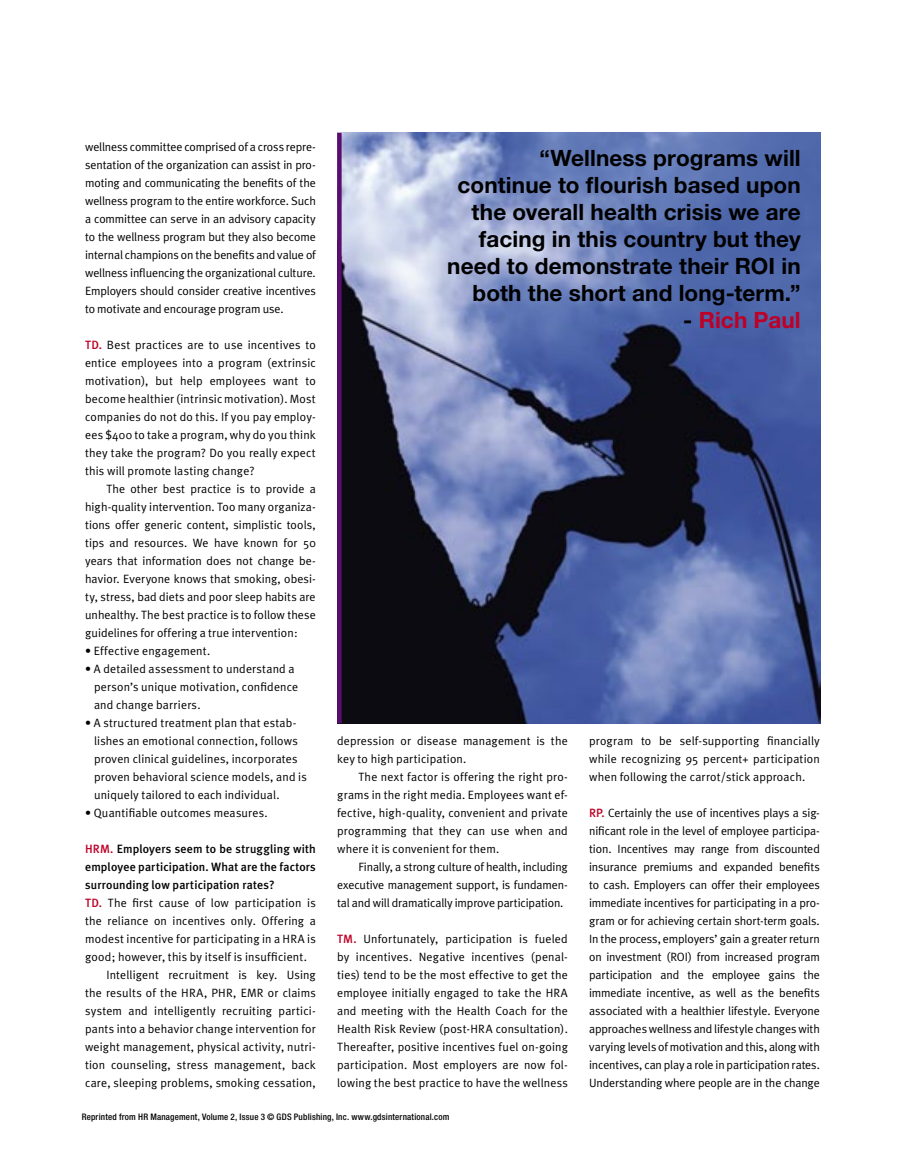
<style>
.page{position:relative;width:905px;height:1175px;background:#fff}
.page>*{position:absolute;margin:0;border:0;box-sizing:border-box;transform-origin:0 0}
.QUOTE{font:700 22.5px/27px "Helvetica Neue";letter-spacing:.005em;color:#000;text-align:right}
.QUOTE-2{font:700 22.5px "Helvetica Neue";letter-spacing:.005em;color:#be0027}
.BODY_1ST{font:12px/18px "Meta Plus Normal";letter-spacing:.01em;color:#000;text-align:justify}
.BODY{font:12px/18px "Meta Plus Normal";letter-spacing:.015em;color:#000;text-align:justify}
.BODY_QUESTIONS{font:500 12px/18px "Meta Plus";letter-spacing:.01em;color:#000;text-align:justify}
.t1{font:500 condensed 9px "Helvetica Neue";letter-spacing:.02em;color:#000}
.s1{font-family:"Meta Plus";font-weight:500;color:#be0027}
.s2{color:#be0027}
.s3{color:#000}
</style>
<div class="page">
<img style="left:341px;top:133px;width:479px;height:590px">
<hr style="left:337px;top:133px;width:4px;height:590px;background:#580d6f">
<p class="BODY_1ST" style="left:85px;top:137px;width:232px">wellness committee comprised of a cross repre&shy;sentation of the organization can assist in pro&shy;moting and communicating the benefits of the wellness program to the entire workforce. Such a committee can serve in an advisory capacity to the wellness program but they also become internal champions on the benefits and value of wellness influencing the organizational culture.<br>Employers should consider creative incentives to motivate and encourage program use.</p>
<p class="BODY_1ST" style="left:85px;top:335px;width:232px"><span class="s1">TD.</span> Best practices are to use incentives to entice employees into a program (extrinsic motivation), but help employees want to become healthier (intrinsic motivation). Most companies do not do this. If you pay employ&shy;ees $400 to take a program, why do you think they take the program? Do you really expect this will promote lasting change?</p>
<p class="BODY" style="left:85px;top:479px;width:232px;text-indent:21px">The other best practice is to provide a high-quality intervention. Too many organiza&shy;tions offer generic content, simplistic tools, tips and resources. We have known for 50 years that information does not change be&shy;havior. Everyone knows that smoking, obesi&shy;ty, stress, bad diets and poor sleep habits are unhealthy. The best practice is to follow these guidelines for offering a true intervention:</p>
<p class="BODY" style="left:85px;top:641px;width:127px">• Effective engagement.</p>
<p class="BODY" style="left:94px;top:659px;width:206px;text-align:left;text-indent:-9px">• A detailed assessment to understand a person’s unique motivation, confidence and change barriers.</p>
<p class="BODY" style="left:94px;top:713px;width:214px;text-align:left;text-indent:-9px">• A structured treatment plan that estab&shy;lishes an emotional connection, follows proven clinical guidelines, incorporates proven behavioral science models, and is uniquely tailored to each individual.</p>
<p class="BODY" style="left:85px;top:803px;width:184px">• Quantifiable outcomes measures.</p>
<p class="BODY_QUESTIONS" style="left:85px;top:839px;width:232px"><span class="s2">HRM.</span> Employers seem to be struggling with employee participation. What are the factors surrounding low participation rates?</p>
<p class="BODY_1ST" style="left:85px;top:893px;width:232px"><span class="s1">TD.</span> The first cause of low participation is the reliance on incentives only. Offering a modest incentive for participating in a HRA is good; however, this by itself is insufficient.</p>
<p class="BODY" style="left:85px;top:965px;width:232px;text-indent:21px">Intelligent recruitment is key. Using the results of the HRA, PHR, EMR or claims system and intelligently recruiting partici&shy;pants into a behavior change intervention for weight management, physical activity, nutri&shy;tion counseling, stress management, back care, sleeping problems, smoking cessation,</p>
<p class="QUOTE" style="left:447px;top:144px;width:355px">“Wellness programs will continue to flourish based upon the overall health crisis we are facing in this country but they need to demonstrate their ROI in both the short and long-term.”</p>
<p class="QUOTE-2" style="left:683px;top:306px;width:119px"><span class="s3">-</span> Rich Paul</p>
<p class="BODY" style="left:337px;top:731px;width:232px">depression or disease management is the key to high participation.</p>
<p class="BODY" style="left:337px;top:767px;width:232px;text-indent:21px">The next factor is offering the right pro&shy;grams in the right media. Employees want ef&shy;fective, high-quality, convenient and private programming that they can use when and where it is convenient for them.</p>
<p class="BODY" style="left:337px;top:857px;width:232px;text-indent:21px">Finally, a strong culture of health, including executive management support, is fundamen&shy;tal and will dramatically improve participation.</p>
<p class="BODY_1ST" style="left:337px;top:929px;width:232px"><span class="s1">TM.</span> Unfortunately, participation is fueled by incentives. Negative incentives (penal&shy;ties) tend to be the most effective to get the employee initially engaged to take the HRA and meeting with the Health Coach for the Health Risk Review (post-HRA consultation).<br>Thereafter, positive incentives fuel on-going participation. Most employers are now fol&shy;lowing the best practice to have the wellness</p>
<p class="BODY_1ST" style="left:589px;top:731px;width:232px">program to be self-supporting financially while recognizing 95 percent+ participation when following the carrot/stick approach.</p>
<p class="BODY_1ST" style="left:589px;top:803px;width:232px"><span class="s1">RP.</span> Certainly the use of incentives plays a sig&shy;nificant role in the level of employee participa&shy;tion. Incentives may range from discounted insurance premiums and expanded benefits to cash. Employers can offer their employees immediate incentives for participating in a pro&shy;gram or for achieving certain short-term goals.<br>In the process, employers’ gain a greater return on investment (ROI) from increased program participation and the employee gains the immediate incentive, as well as the benefits associated with a healthier lifestyle. Everyone approaches wellness and lifestyle changes with varying levels of motivation and this, along with incentives, can play a role in participation rates.<br>Understanding where people are in the change</p>
<p class="t1" style="left:82px;top:1111px;width:369px">Reprinted from HR Management, Volume 2, Issue 3 © GDS Publishing, Inc. www.gdsinternational.com</p>
</div>
